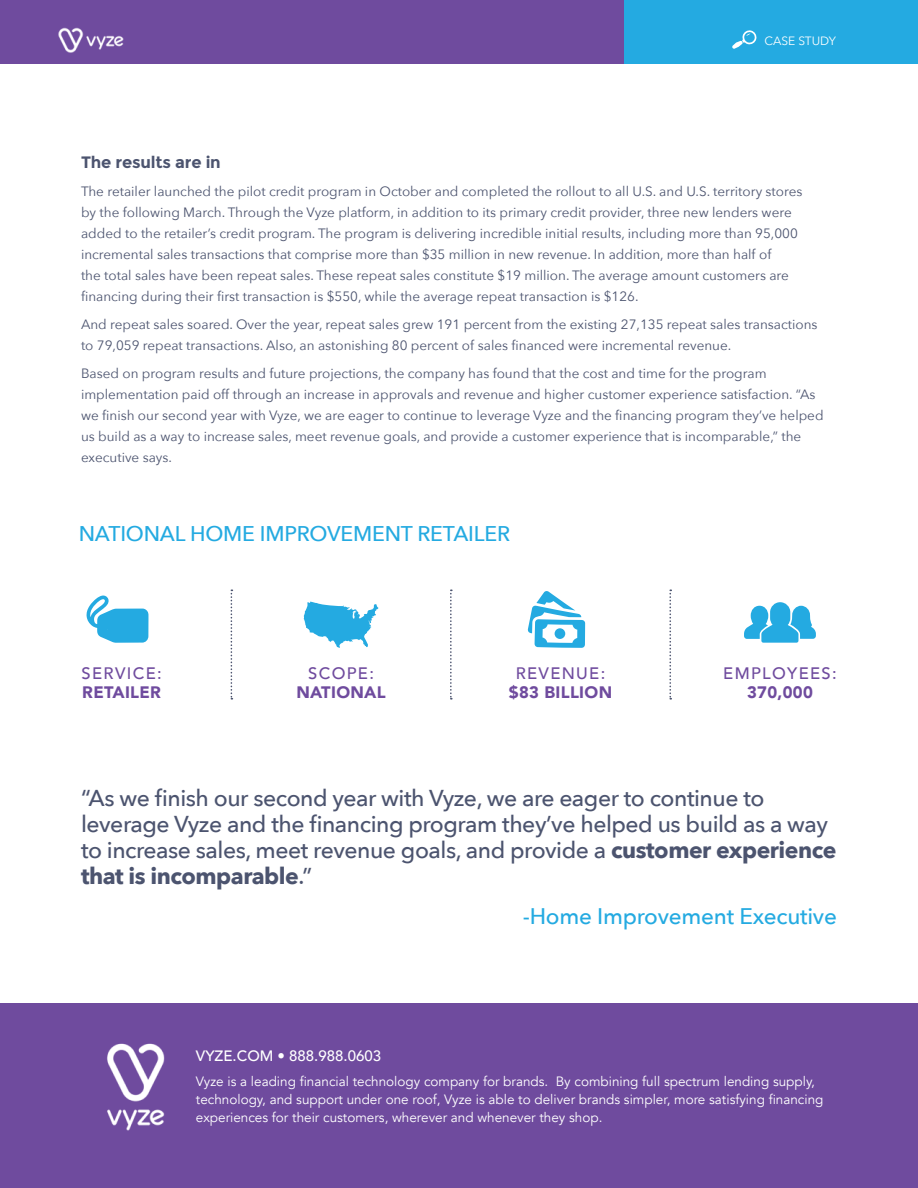
<style>
.page{position:relative;width:918px;height:1188px;background:#fff}
.page>*{position:absolute;margin:0;border:0;box-sizing:border-box;transform-origin:0 0}
.t1{font:500 22.95px/26px "Avenir Next";letter-spacing:-.02em;color:#4c546f}
.t2{font:500 22.5px "Avenir Next";letter-spacing:-.01em;color:#24aae1}
.t3{font:500 21.3px "Avenir Next";letter-spacing:-.01em;color:#24aae1}
.t4{font:900 16.5px "Avenir";letter-spacing:.02em;color:#6f4b9e}
.t5{font:500 16.5px "Avenir";letter-spacing:.08em;color:#6f4b9e}
.t6{font:700 16.5px "Montserrat";letter-spacing:-.01em;color:#4c546f}
.t7{font:500 15px "Avenir";color:#fff}
.t8{font:13.5px/21px "Avenir Next";color:#4c546f}
.t9{font:13.5px/18px "Avenir";color:#fff}
.t10{font:12px "Avenir Next";color:#fff}
.s1{font-weight:700}
</style>
<div class="page">
<div style="left:0;top:0;width:796px;height:64px;background:#6f4b9e"></div>
<div style="left:624px;top:0;width:294px;height:64px;background:#24aae1"></div>
<svg style="left:732px;top:30px;width:25px;height:19px"></svg>
<img style="left:58px;top:27px;width:66px;height:26px">
<div style="left:0;top:1003px;width:918px;height:185px;background:#6f4b9e"></div>
<svg style="left:231px;top:589px;width:1px;height:111px"></svg>
<svg style="left:450px;top:589px;width:2px;height:111px"></svg>
<svg style="left:669px;top:589px;width:2px;height:111px"></svg>
<svg style="left:528px;top:591px;width:57px;height:57px"></svg>
<div style="left:555px;top:628px;width:10px;height:11px;background:#24aae1;border-radius:50%"></div>
<svg style="left:744px;top:602px;width:72px;height:41px"></svg>
<svg style="left:86px;top:595px;width:62px;height:48px"></svg>
<svg style="left:304px;top:602px;width:74px;height:46px"></svg>
<img style="left:107px;top:1043px;width:58px;height:88px">
<p class="t10" style="left:765px;top:31px;width:73px">CASE STUDY</p>
<p class="t6" style="left:81px;top:153px;width:141px">The results are in</p>
<p class="t8" style="left:81px;top:180px;width:723px">The retailer launched the pilot credit program in October and completed the rollout to all U.S. and U.S. territory stores by the following March. Through the Vyze platform, in addition to its primary credit provider, three new lenders were added to the retailer’s credit program. The program is delivering incredible initial results, including more than 95,000 incremental sales transactions that comprise more than $35 million in new revenue. In addition, more than half of<br>the total sales have been repeat sales. These repeat sales constitute $19 million. The average amount customers are financing during their first transaction is $550, while the average repeat transaction is $126.</p>
<p class="t8" style="left:81px;top:313px;width:738px">And repeat sales soared. Over the year, repeat sales grew 191 percent from the existing 27,135 repeat sales transactions to 79,059 repeat transactions. Also, an astonishing 80 percent of sales financed were incremental revenue.</p>
<p class="t8" style="left:81px;top:362px;width:744px">Based on program results and future projections, the company has found that the cost and time for the program implementation paid off through an increase in approvals and revenue and higher customer experience satisfaction. “As we finish our second year with Vyze, we are eager to continue to leverage Vyze and the financing program they’ve helped us build as a way to increase sales, meet revenue goals, and provide a customer experience that is incomparable,” the executive says.</p>
<p class="t3" style="left:79px;top:516px;width:433px">NATIONAL HOME IMPROVEMENT RETAILER</p>
<p class="t5" style="left:82px;top:659px;width:82px">SERVICE:</p>
<p class="t4" style="left:82px;top:679px;width:80px">RETAILER</p>
<p class="t5" style="left:308px;top:659px;width:67px">SCOPE:</p>
<p class="t4" style="left:296px;top:679px;width:91px">NATIONAL</p>
<p class="t5" style="left:516px;top:659px;width:91px">REVENUE:</p>
<p class="t4" style="left:509px;top:679px;width:105px">$83 BILLION</p>
<p class="t5" style="left:723px;top:659px;width:115px">EMPLOYEES:</p>
<p class="t4" style="left:747px;top:679px;width:67px">370,000</p>
<p class="t1" style="left:81px;top:784px;width:757px">“As we finish our second year with Vyze, we are eager to continue to leverage Vyze and the financing program they’ve helped us build as a way to increase sales, meet revenue goals, and provide a <span class="s1">customer experience that is incomparable</span>.”</p>
<p class="t2" style="left:523px;top:897px;width:316px">-Home Improvement Executive</p>
<p class="t7" style="left:196px;top:1043px;width:187px">VYZE.COM • 888.988.0603</p>
<p class="t9" style="left:196px;top:1073px;width:629px">Vyze is a leading financial technology company for brands. By combining full spectrum lending supply, technology, and support under one roof, Vyze is able to deliver brands simpler, more satisfying financing experiences for their customers, wherever and whenever they shop.</p>
</div>
